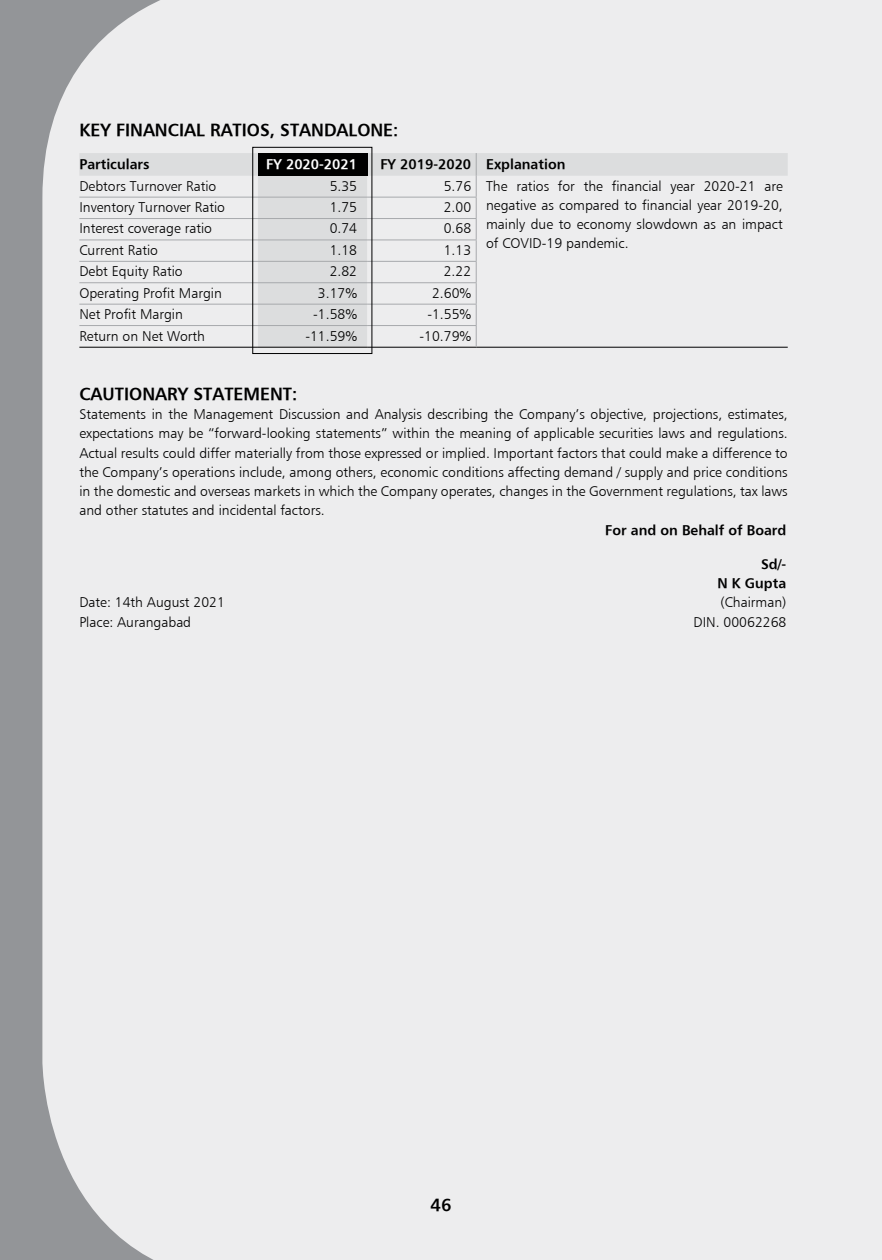
<style>
.page{position:relative;width:882px;height:1260px;background:#939598}
.page>*{position:absolute;margin:0;border:0;box-sizing:border-box;transform-origin:0 0}
._10_13{font:17.5px "Humanist 777 Bold BT";color:#000}
._8_11{font:14px/19.2px "Humanist 777 Light BT";color:#000;text-align:justify}
._8_11-2{font:14px "Humanist 777 Bold BT";color:#000}
._8_11-3{font:14px "Humanist 777 Bold BT";color:#fff}
</style>
<div class="page">
<div style="left:42px;top:0;width:840px;height:1260px;background:#ededee"></div>
<svg style="left:79px;top:153px;width:709px;height:194px;background:#e7e7e8"></svg>
<div style="left:258px;top:153px;width:109px;height:23px;background:#000"></div>
<hr style="left:476px;top:347px;width:312px;height:1px;background:#000">
<hr style="left:79px;top:197px;width:179px;height:1px;background:#a7a9ac">
<hr style="left:258px;top:197px;width:109px;height:1px;background:#a7a9ac">
<hr style="left:367px;top:197px;width:110px;height:1px;background:#a7a9ac">
<hr style="left:79px;top:218px;width:179px;height:1px;background:#a7a9ac">
<hr style="left:258px;top:218px;width:109px;height:1px;background:#a7a9ac">
<hr style="left:367px;top:218px;width:110px;height:1px;background:#a7a9ac">
<hr style="left:79px;top:240px;width:179px;height:1px;background:#a7a9ac">
<hr style="left:258px;top:240px;width:109px;height:1px;background:#a7a9ac">
<hr style="left:367px;top:240px;width:110px;height:1px;background:#a7a9ac">
<hr style="left:79px;top:261px;width:179px;height:1px;background:#a7a9ac">
<hr style="left:258px;top:261px;width:109px;height:1px;background:#a7a9ac">
<hr style="left:367px;top:261px;width:110px;height:1px;background:#a7a9ac">
<hr style="left:79px;top:282px;width:179px;height:1px;background:#a7a9ac">
<hr style="left:258px;top:282px;width:109px;height:1px;background:#a7a9ac">
<hr style="left:367px;top:282px;width:110px;height:1px;background:#a7a9ac">
<hr style="left:79px;top:304px;width:179px;height:1px;background:#a7a9ac">
<hr style="left:258px;top:304px;width:109px;height:1px;background:#a7a9ac">
<hr style="left:367px;top:304px;width:110px;height:1px;background:#a7a9ac">
<hr style="left:79px;top:325px;width:179px;height:1px;background:#a7a9ac">
<hr style="left:258px;top:325px;width:109px;height:1px;background:#a7a9ac">
<hr style="left:367px;top:325px;width:110px;height:1px;background:#a7a9ac">
<hr style="left:79px;top:347px;width:179px;height:1px;background:#000">
<hr style="left:258px;top:347px;width:109px;height:1px;background:#000">
<hr style="left:367px;top:347px;width:109px;height:1px;background:#000">
<svg style="left:476px;top:153px;width:1px;height:194px"></svg>
<div style="left:252px;top:147px;width:120px;height:207px;border:1px solid #000"></div>
<p class="_10_13" style="left:79px;top:119px;width:321px">KEY FINANCIAL RATIOS, STANDALONE:</p>
<p class="_8_11-2" style="left:79px;top:156px;width:72px">Particulars</p>
<p class="_8_11-3" style="left:266px;top:156px;width:92px">FY 2020-2021</p>
<p class="_8_11-2" style="left:380px;top:156px;width:92px">FY 2019-2020</p>
<p class="_8_11-2" style="left:486px;top:156px;width:81px">Explanation</p>
<p class="_8_11" style="left:79px;top:176px;width:139px">Debtors Turnover Ratio</p>
<p class="_8_11" style="left:330px;top:176px;width:29px">5.35</p>
<p class="_8_11" style="left:444px;top:176px;width:29px">5.76</p>
<p class="_8_11" style="left:486px;top:176px;width:298px">The ratios for the financial year 2020-21 are negative as compared to financial year 2019-20, mainly due to economy slowdown as an impact of COVID-19 pandemic.</p>
<p class="_8_11" style="left:79px;top:197px;width:147px">Inventory Turnover Ratio</p>
<p class="_8_11" style="left:330px;top:197px;width:29px">1.75</p>
<p class="_8_11" style="left:444px;top:197px;width:29px">2.00</p>
<p class="_8_11" style="left:79px;top:219px;width:134px">Interest coverage ratio</p>
<p class="_8_11" style="left:330px;top:219px;width:29px">0.74</p>
<p class="_8_11" style="left:444px;top:219px;width:29px">0.68</p>
<p class="_8_11" style="left:79px;top:240px;width:80px">Current Ratio</p>
<p class="_8_11" style="left:330px;top:240px;width:29px">1.18</p>
<p class="_8_11" style="left:444px;top:240px;width:29px">1.13</p>
<p class="_8_11" style="left:79px;top:262px;width:105px">Debt Equity Ratio</p>
<p class="_8_11" style="left:330px;top:262px;width:29px">2.82</p>
<p class="_8_11" style="left:444px;top:262px;width:29px">2.22</p>
<p class="_8_11" style="left:79px;top:283px;width:144px">Operating Profit Margin</p>
<p class="_8_11" style="left:318px;top:283px;width:41px">3.17%</p>
<p class="_8_11" style="left:432px;top:283px;width:41px">2.60%</p>
<p class="_8_11" style="left:79px;top:304px;width:105px">Net Profit Margin</p>
<p class="_8_11" style="left:313px;top:304px;width:45px">-1.58%</p>
<p class="_8_11" style="left:427px;top:304px;width:45px">-1.55%</p>
<p class="_8_11" style="left:79px;top:326px;width:127px">Return on Net Worth</p>
<p class="_8_11" style="left:305px;top:326px;width:53px">-11.59%</p>
<p class="_8_11" style="left:420px;top:326px;width:53px">-10.79%</p>
<p class="_10_13" style="left:79px;top:383px;width:219px">CAUTIONARY STATEMENT:</p>
<p class="_8_11" style="left:79px;top:404px;width:710px">Statements in the Management Discussion and Analysis describing the Company’s objective, projections, estimates, expectations may be “forward-looking statements” within the meaning of applicable securities laws and regulations.<br>Actual results could differ materially from those expressed or implied. Important factors that could make a difference to the Company’s operations include, among others, economic conditions affecting demand / supply and price conditions in the domestic and overseas markets in which the Company operates, changes in the Government regulations, tax laws and other statutes and incidental factors.</p>
<p class="_8_11-2" style="left:605px;top:521px;width:183px">For and on Behalf of Board</p>
<p class="_8_11-2" style="left:761px;top:555px;width:27px">Sd/-</p>
<p class="_8_11-2" style="left:718px;top:574px;width:70px">N K Gupta</p>
<p class="_8_11" style="left:79px;top:593px;width:147px">Date: 14th August 2021</p>
<p class="_8_11" style="left:721px;top:593px;width:67px">(Chairman)</p>
<p class="_8_11" style="left:79px;top:612px;width:113px">Place: Aurangabad</p>
<p class="_8_11" style="left:694px;top:612px;width:94px">DIN. 00062268</p>
<p class="_10_13" style="left:431px;top:1193px;width:22px">46</p>
</div>
